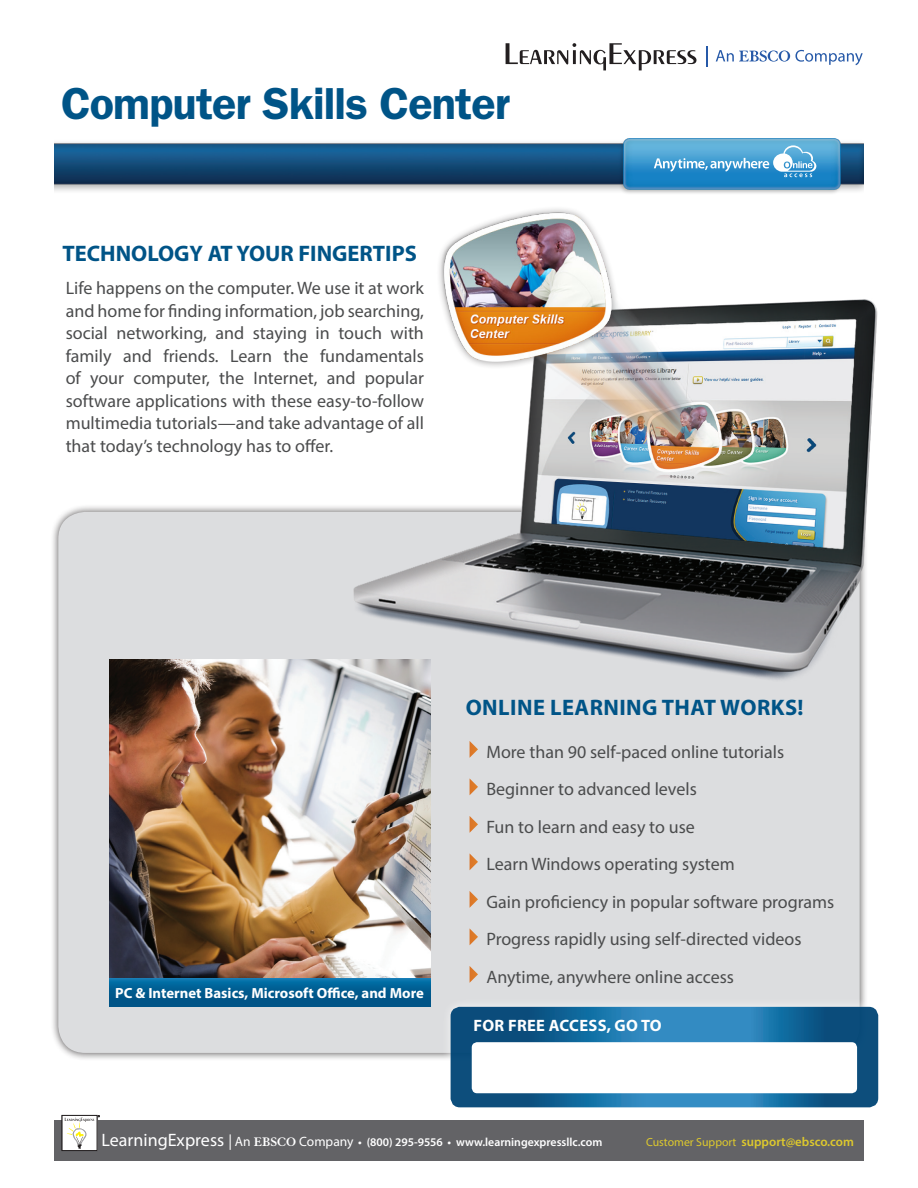
<style>
.page{position:relative;width:918px;height:1188px;background:#fff}
.page>*{position:absolute;margin:0;border:0;box-sizing:border-box;transform-origin:0 0}
.t1{font:600 45px "ITC Franklin Gothic Std";letter-spacing:-.02em;color:#005487}
.SUBHEAD_FRONT{font:700 22.5px "Myriad Pro";color:#005487}
.SUBHEAD_FRONT-2{font:700 22.5px "Myriad Pro";letter-spacing:.02em;color:#005487}
.SUBHEAD_FRONT-3{font:18px/22.5px "Myriad Pro";color:#4b4c4d;text-align:justify}
.Bullets-Front2{font:18px "Myriad Pro";color:#4b4c4d}
.t2{font:700 16.5px "Myriad Pro";letter-spacing:.02em;color:#fff}
.t3{font:700 14.7px "Myriad Pro";color:#fff}
.t4{font:600 12.75px "Myriad Pro";color:#dec92d}
.t5{font:600 11.85px "Myriad Pro";color:#fff}
.s1{font-weight:400;font-size:18px}
.s2{font-weight:400;font-size:15.45px}
.s3{font-weight:400;font-size:13.5px}
.s4{font-family:"Granjon LT Std";font-weight:700;font-size:13.5px}
.s5{font-weight:400;font-size:11.85px}
</style>
<div class="page">
<img style="left:55px;top:138px;width:809px;height:56px">
<div style="left:50px;top:504px;width:818px;height:557px;background:#231f20;opacity:.75"></div>
<div style="left:58px;top:512px;width:802px;height:541px;background:#dcdddf;border-radius:27px"></div>
<svg style="left:654px;top:145px;width:162px;height:32px;background:#60acd9"></svg>
<div style="left:339px;top:281px;width:553px;height:416px;background:#231f20;opacity:.3"></div>
<img style="left:364px;top:281px;width:464px;height:351px">
<div style="left:436px;top:205px;width:183px;height:165px;background:#231f20;opacity:.5"></div>
<img style="left:442px;top:212px;width:169px;height:151px">
<svg style="left:109px;top:978px;width:322px;height:28px;background:#015f93"></svg>
<img style="left:109px;top:659px;width:322px;height:319px">
<svg style="left:506px;top:43px;width:190px;height:27px"></svg>
<hr style="left:706px;top:46px;width:2px;height:20px;background:#2659a8">
<svg style="left:716px;top:50px;width:147px;height:15px"></svg>
<div style="left:441px;top:997px;width:447px;height:120px;background:#fff;opacity:.8"></div>
<svg style="left:451px;top:1008px;width:427px;height:99px;background:#1a689b"></svg>
<div style="left:451px;top:1007px;width:427px;height:100px;border:2px solid #fff;border-radius:9px"></div>
<div style="left:472px;top:1042px;width:385px;height:51px;background:#fff;border-radius:5px"></div>
<div style="left:54px;top:1120px;width:810px;height:41px;background:#636366"></div>
<svg style="left:62px;top:1115px;width:38px;height:36px"></svg>
<p class="t1" style="left:61px;top:77px;width:451px">Computer Skills Center</p>
<p class="SUBHEAD_FRONT" style="left:63px;top:239px;width:356px">TECHNOLOGY AT YOUR FINGERTIPS</p>
<p class="SUBHEAD_FRONT-3" style="left:66px;top:277px;width:360px">Life happens on the computer. We use it at work and home for finding information, job searching, social networking, and staying in touch with family and friends. Learn the fundamentals of your computer, the Internet, and popular software applications with these easy-to-follow multimedia tutorials—and take advantage of all that today’s technology has to offer.</p>
<p class="t3" style="left:115px;top:983px;width:310px">PC &amp; Internet Basics, Microsoft Office, and More</p>
<p class="SUBHEAD_FRONT-2" style="left:466px;top:693px;width:339px">ONLINE LEARNING THAT WORKS!</p>
<p class="Bullets-Front2" style="left:486px;top:741px;width:299px">More than 90 self-paced online tutorials</p>
<p class="Bullets-Front2" style="left:486px;top:778px;width:212px">Beginner to advanced levels</p>
<p class="Bullets-Front2" style="left:486px;top:816px;width:210px">Fun to learn and easy to use</p>
<p class="Bullets-Front2" style="left:486px;top:853px;width:250px">Learn Windows operating system</p>
<p class="Bullets-Front2" style="left:486px;top:891px;width:349px">Gain proficiency in popular software programs</p>
<p class="Bullets-Front2" style="left:486px;top:928px;width:317px">Progress rapidly using self-directed videos</p>
<p class="Bullets-Front2" style="left:486px;top:966px;width:249px">Anytime, anywhere online access</p>
<p class="t2" style="left:473px;top:1014px;width:190px">FOR FREE ACCESS, GO TO</p>
<p class="t5" style="left:102px;top:1134px;width:502px"><span class="s1">LearningExpress</span> <span class="s2">|</span> <span class="s3">An</span> <span class="s4">EBSCO</span> <span class="s3">Company</span> • (800) 295-9556 • www.learningexpressllc.com</p>
<p class="t4" style="left:646px;top:1134px;width:209px"><span class="s5">Customer Support</span> support@ebsco.com</p>
</div>
